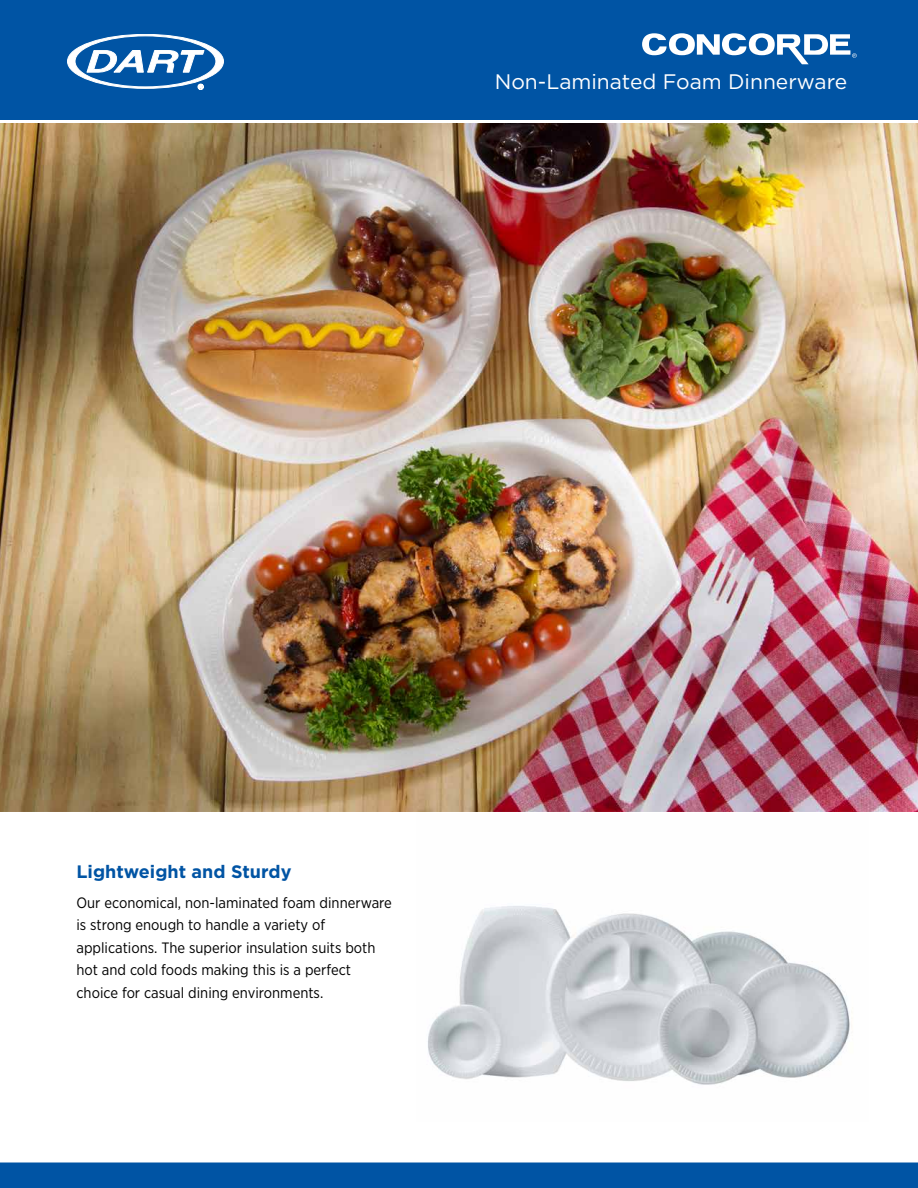
<style>
.page{position:relative;width:918px;height:1188px;background:#fff}
.page>*{position:absolute;margin:0;border:0;box-sizing:border-box;transform-origin:0 0}
.t1{font:21px "Gotham";color:#fff}
.t2{font:700 18px "Gotham";color:#0054a4}
.t3{font:15px/22.5px "Gotham Narrow";color:#000}
</style>
<div class="page">
<img style="left:0;top:123px;width:918px;height:689px">
<img style="left:428px;top:906px;width:422px;height:179px">
<div style="left:0;top:1162px;width:918px;height:26px;background:#0054a4"></div>
<div style="left:0;top:0;width:918px;height:120px;background:#0054a4"></div>
<svg style="left:68px;top:34px;width:155px;height:56px"></svg>
<svg style="left:642px;top:33px;width:215px;height:31px"></svg>
<h1 class="t1" style="left:495px;top:69px;width:354px">Non-Laminated Foam Dinnerware</h1>
<p class="t2" style="left:76px;top:860px;width:216px">Lightweight and Sturdy</p>
<p class="t3" style="left:76px;top:891px;width:317px">Our economical, non-laminated foam dinnerware is strong enough to handle a variety of applications. The superior insulation suits both hot and cold foods making this is a perfect choice for casual dining environments.</p>
</div>
